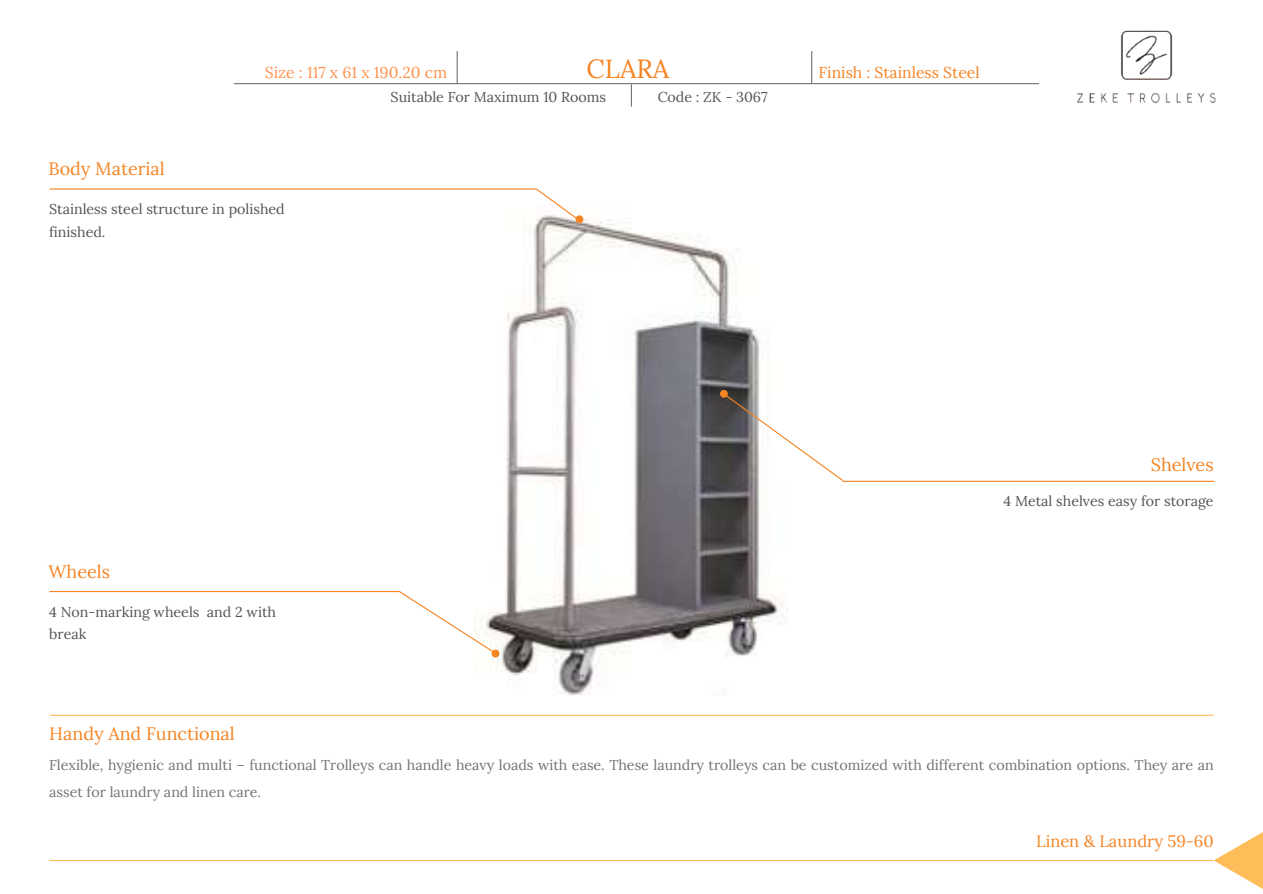
<style>
.page{position:relative;width:1263px;height:894px;background:#fff}
.page>*{position:absolute;margin:0;border:0;box-sizing:border-box;transform-origin:0 0}
.t1{font:26.25px "Lora";color:#f58423}
.t2{font:18px "Lora";color:#f58423}
.t3{font:16.5px "Lora";color:#f58423}
.t4{font:15.75px "Lora";color:#f58423}
.t5{font:15.75px "Lora";color:#ff914d}
.t6{font:14.25px/27px "Lora";color:#737373}
.t7{font:14.25px/22.5px "Lora";color:#545454}
</style>
<div class="page">
<img style="left:490px;top:215px;width:298px;height:480px">
<hr style="left:50px;top:188px;width:486px;height:1px;background:#f58423">
<div style="left:575px;top:215px;width:8px;height:8px;background:#f58423;border-radius:50%"></div>
<hr style="left:50px;top:859px;width:1163px;height:1px;background:#ffbd59">
<hr style="left:50px;top:714px;width:1163px;height:1px;background:#ffbd59">
<svg style="left:535px;top:188px;width:44px;height:32px"></svg>
<hr style="left:843px;top:480px;width:371px;height:1px;background:#f58423">
<div style="left:720px;top:390px;width:8px;height:7px;background:#f58423;border-radius:50%"></div>
<img style="left:1077px;top:30px;width:139px;height:74px">
<svg style="left:723px;top:393px;width:121px;height:89px"></svg>
<hr style="left:50px;top:590px;width:350px;height:2px;background:#f58423">
<div style="left:491px;top:649px;width:8px;height:8px;background:#f58423;border-radius:50%"></div>
<svg style="left:398px;top:590px;width:98px;height:64px"></svg>
<hr style="left:457px;top:51px;width:1px;height:32px;background:#737373">
<hr style="left:811px;top:51px;width:1px;height:32px;background:#737373">
<svg style="left:631px;top:85px;width:1px;height:21px"></svg>
<hr style="left:234px;top:83px;width:805px;height:1px;background:#737373">
<svg style="left:1214px;top:832px;width:49px;height:57px"></svg>
<h1 class="t1" style="left:586px;top:51px;width:84px">CLARA</h1>
<p class="t7" style="left:658px;top:86px;width:111px">Code : ZK - 3067</p>
<p class="t5" style="left:265px;top:62px;width:184px">Size : 117 x 61 x 190.20 cm</p>
<p class="t4" style="left:819px;top:62px;width:163px">Finish : Stainless Steel</p>
<p class="t7" style="left:391px;top:86px;width:217px">Suitable For Maximum 10 Rooms</p>
<p class="t2" style="left:49px;top:157px;width:118px">Body Material</p>
<p class="t7" style="left:49px;top:198px;width:237px">Stainless steel structure in polished finished.</p>
<p class="t2" style="left:49px;top:559px;width:63px">Wheels</p>
<p class="t7" style="left:49px;top:600px;width:228px">4 Non-marking wheels and 2 with break</p>
<p class="t2" style="left:1151px;top:453px;width:64px">Shelves</p>
<p class="t7" style="left:1003px;top:489px;width:212px">4 Metal shelves easy for storage</p>
<p class="t2" style="left:49px;top:721px;width:187px">Handy And Functional</p>
<p class="t6" style="left:49px;top:751px;width:1166px">Flexible, hygienic and multi – functional Trolleys can handle heavy loads with ease. These laundry trolleys can be customized with different combination options. They are an asset for laundry and linen care.</p>
<p class="t3" style="left:1036px;top:830px;width:179px">Linen &amp; Laundry 59-60</p>
</div>
